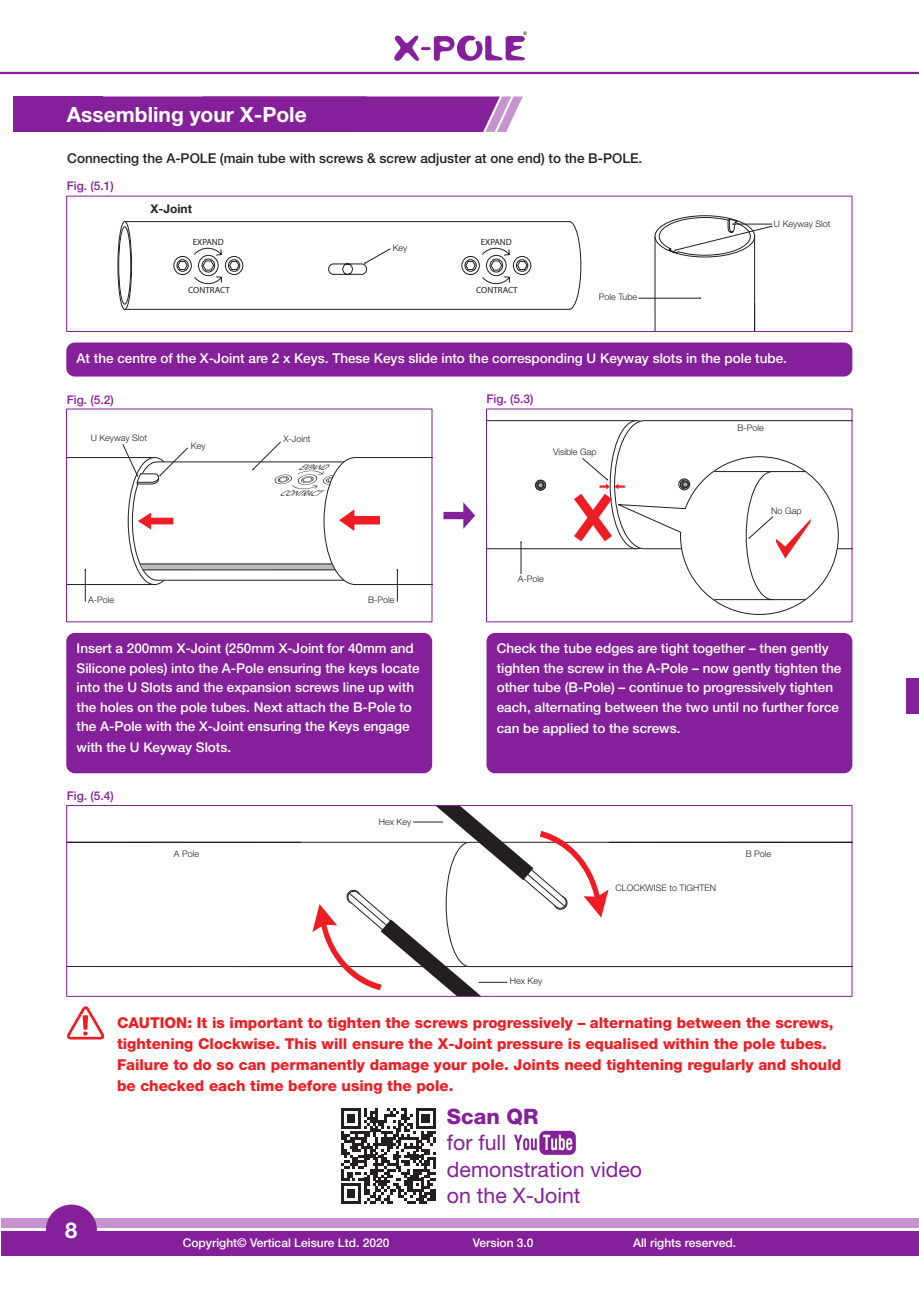
<style>
.page{position:relative;width:919px;height:1289px;background:#fff}
.page>*{position:absolute;margin:0;border:0;box-sizing:border-box;transform-origin:0 0}
.t1{font:700 21.75px "Helvetica Neue LT Std";color:#fff}
.t2{font:21.3px/26.5px "Helvetica Neue LT Std";color:#85209b}
.t3{font:700 21px "Helvetica Neue LT Std";color:#fff}
.t4{font:800 15px/21px "Helvetica Neue LT Std";color:#ee1d23}
.t5{font:500 13.5px/19.5px "Helvetica Neue LT Std";color:#fff}
.t6{font:500 13.5px "Helvetica Neue LT Std";color:#231f20}
.t7{font:500 12px "Helvetica Neue LT Std";color:#fff}
.t8{font:500 12px "Helvetica Neue LT Std";color:#85209b}
.t9{font:700 12px "Helvetica Neue LT Std";color:#231f20}
.t10{font:300 9px "Helvetica Neue LT Std";color:#231f20}
.t11{font:9px "Myriad Pro";color:#231f20}
.t12{font:italic 7.5px "Futura BT";color:#231f20}
.t13{font:4.8px "Arial";color:#000}
.s1{font-weight:800}
</style>
<div class="page">
<div style="left:1px;top:1230px;width:917px;height:25px;background:#85209b"></div>
<div style="left:1px;top:1218px;width:917px;height:9px;background:#c693cd"></div>
<hr style="left:0;top:72px;width:918px;height:2px;background:#85209b">
<div style="left:46px;top:1204px;width:51px;height:51px;background:#85209b;border-radius:50%"></div>
<svg style="left:394px;top:35px;width:130px;height:26px"></svg>
<div style="left:13px;top:96px;width:90px;height:36px;background:#85209b"></div>
<hr style="left:85px;top:569px;width:1px;height:32px;background:#231f20">
<hr style="left:397px;top:569px;width:1px;height:32px;background:#231f20">
<svg style="left:68px;top:441px;width:362px;height:144px"></svg>
<svg style="left:488px;top:420px;width:362px;height:195px"></svg>
<hr style="left:638px;top:298px;width:62px;height:1px;background:#231f20">
<hr style="left:654px;top:236px;width:1px;height:95px;background:#231f20">
<hr style="left:754px;top:236px;width:1px;height:95px;background:#231f20">
<svg style="left:124px;top:221px;width:457px;height:89px"></svg>
<svg style="left:118px;top:221px;width:13px;height:88px"></svg>
<div style="left:118px;top:221px;width:14px;height:88px;border:1px solid #231f20;border-radius:50%"></div>
<div style="left:119px;top:227px;width:12px;height:77px;background:#fff;border-radius:50%"></div>
<div style="left:118px;top:226px;width:13px;height:78px;border:1px solid #231f20;border-radius:50%"></div>
<div style="left:66px;top:196px;width:786px;height:136px;border:1px solid #85209b"></div>
<svg style="left:103px;top:96px;width:419px;height:36px;background:#8c2da1"></svg>
<div style="left:66px;top:342px;width:786px;height:34px;background:#85209b;border-radius:9px"></div>
<div style="left:66px;top:633px;width:366px;height:140px;background:#85209b;border-radius:9px"></div>
<div style="left:486px;top:633px;width:366px;height:140px;background:#85209b;border-radius:9px"></div>
<svg style="left:443px;top:502px;width:32px;height:27px"></svg>
<svg style="left:68px;top:841px;width:244px;height:2px"></svg>
<svg style="left:608px;top:841px;width:242px;height:51px"></svg>
<svg style="left:312px;top:807px;width:296px;height:187px"></svg>
<div style="left:66px;top:805px;width:786px;height:191px;border:1px solid #85209b"></div>
<svg style="left:341px;top:1108px;width:95px;height:95px"></svg>
<svg style="left:514px;top:1130px;width:61px;height:24px"></svg>
<svg style="left:68px;top:1006px;width:37px;height:34px"></svg>
<svg style="left:654px;top:215px;width:118px;height:42px"></svg>
<div style="left:906px;top:678px;width:12px;height:36px;background:#85209b"></div>
<p class="t3" style="left:67px;top:101px;width:241px">Assembling your X-Pole</p>
<p class="t13" style="left:523px;top:30px;width:5px">®</p>
<p class="t6" style="left:67px;top:150px;width:576px">Connecting the A-POLE (main tube with screws &amp; screw adjuster at one end) to the B-POLE.</p>
<p class="t8" style="left:67px;top:179px;width:49px">Fig. (5.1)</p>
<p class="t9" style="left:150px;top:202px;width:43px">X-Joint</p>
<p class="t11" style="left:193px;top:236px;width:32px">EXPAND</p>
<p class="t11" style="left:188px;top:284px;width:43px">CONTRACT</p>
<p class="t10" style="left:392px;top:242px;width:16px">Key</p>
<p class="t11" style="left:481px;top:236px;width:32px">EXPAND</p>
<p class="t11" style="left:476px;top:284px;width:43px">CONTRACT</p>
<p class="t10" style="left:598px;top:291px;width:40px">Pole Tube</p>
<p class="t10" style="left:774px;top:218px;width:58px">U Keyway Slot</p>
<p class="t5" style="left:77px;top:348px;width:712px">At the centre of the X-Joint are 2 x Keys. These Keys slide into the corresponding U Keyway slots in the pole tube.</p>
<p class="t8" style="left:67px;top:392px;width:49px">Fig. (5.2)</p>
<p class="t8" style="left:486px;top:391px;width:49px">Fig. (5.3)</p>
<p class="t10" style="left:91px;top:432px;width:58px">U Keyway Slot</p>
<p class="t10" style="left:191px;top:440px;width:16px">Key</p>
<p class="t10" style="left:283px;top:433px;width:29px">X-Joint</p>
<p class="t12" style="left:298px;top:463px;width:39px">EXPAND</p>
<p class="t12" style="left:279px;top:488px;width:52px">CONTRACT</p>
<p class="t10" style="left:553px;top:446px;width:45px">Visible Gap</p>
<p class="t10" style="left:88px;top:594px;width:28px">A-Pole</p>
<p class="t10" style="left:368px;top:594px;width:28px">B-Pole</p>
<p class="t10" style="left:518px;top:573px;width:28px">A-Pole</p>
<p class="t10" style="left:737px;top:422px;width:28px">B-Pole</p>
<p class="t10" style="left:771px;top:505px;width:32px">No Gap</p>
<p class="t5" style="left:77px;top:638px;width:344px">Insert a 200mm X-Joint (250mm X-Joint for 40mm and Silicone poles) into the A-Pole ensuring the keys locate into the U Slots and the expansion screws line up with the holes on the pole tubes. Next attach the B-Pole to the A-Pole with the X-Joint ensuring the Keys engage</p>
<p class="t5" style="left:77px;top:737px;width:156px">with the U Keyway Slots.</p>
<p class="t8" style="left:67px;top:788px;width:49px">Fig. (5.4)</p>
<p class="t10" style="left:174px;top:848px;width:27px">A Pole</p>
<p class="t10" style="left:378px;top:816px;width:34px">Hex Key</p>
<p class="t5" style="left:496px;top:638px;width:346px">Check the tube edges are tight together – then gently tighten the screw in the A-Pole – now gently tighten the other tube (B-Pole) – continue to progressively tighten each, alternating between the two until no further force</p>
<p class="t5" style="left:496px;top:718px;width:185px">can be applied to the screws.</p>
<p class="t10" style="left:509px;top:975px;width:34px">Hex Key</p>
<p class="t10" style="left:615px;top:882px;width:102px">CLOCKWISE to TIGHTEN</p>
<p class="t10" style="left:745px;top:848px;width:27px">B Pole</p>
<p class="t4" style="left:117px;top:1012px;width:725px">CAUTION: It is important to tighten the screws progressively – alternating between the screws, tightening Clockwise. This will ensure the X-Joint pressure is equalised within the pole tubes.<br>Failure to do so can permanently damage your pole. Joints need tightening regularly and should be checked each time before using the pole.</p>
<h1 class="t1" style="left:65px;top:1216px;width:14px">8</h1>
<p class="t2" style="left:447px;top:1102px;width:197px"><span class="s1">Scan QR<br></span>for full demonstration video on the X-Joint</p>
<p class="t7" style="left:183px;top:1235px;width:208px">Copyright© Vertical Leisure Ltd. 2020</p>
<p class="t7" style="left:473px;top:1235px;width:62px">Version 3.0</p>
<p class="t7" style="left:633px;top:1235px;width:105px">All rights reserved.</p>
</div>
